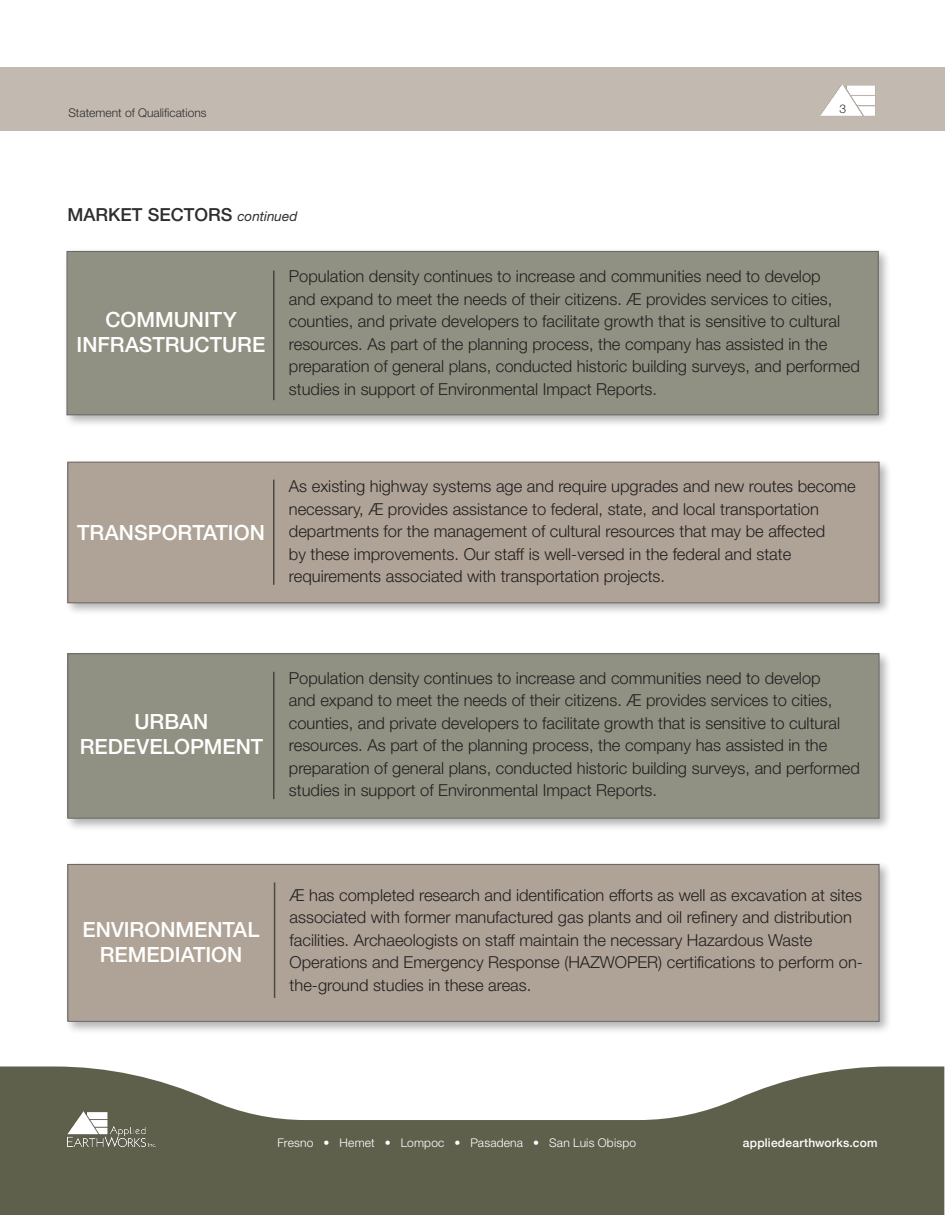
<style>
.page{position:relative;width:945px;height:1215px;background:#fff}
.page>*{position:absolute;margin:0;border:0;box-sizing:border-box;transform-origin:0 0}
.Market_Sectors_Title{font:500 21px/25.2px "Helvetica Neue LT Std";color:#fff;text-align:center}
.Content_Titles_for_E{font:500 18px "Helvetica Neue LT Std";color:#2e2e2e}
.Basic_Font{font:300 16.5px/22.5px "Helvetica Neue LT Std";color:#231f20}
.t1{font:300 12px "Helvetica Neue LT Std";letter-spacing:.015em;color:#fff}
.t2{font:300 12px "Helvetica Neue LT Std";color:#2e2e2e}
.t3{font:500 12px "Helvetica Neue";letter-spacing:.015em;color:#fff}
.s1{font-weight:400;font-style:italic;font-size:13.5px}
</style>
<div class="page">
<div style="left:63px;top:248px;width:828px;height:180px;background:#231f20;opacity:.5"></div>
<div style="left:67px;top:251px;width:811px;height:164px;background:#919183"></div>
<div style="left:64px;top:458px;width:828px;height:158px;background:#231f20;opacity:.5"></div>
<div style="left:68px;top:462px;width:811px;height:141px;background:#aea396"></div>
<div style="left:64px;top:650px;width:828px;height:181px;background:#231f20;opacity:.5"></div>
<div style="left:68px;top:654px;width:811px;height:164px;background:#919183"></div>
<hr style="left:273px;top:271px;width:1px;height:129px;background:#231f20">
<hr style="left:273px;top:480px;width:1px;height:105px;background:#231f20">
<hr style="left:273px;top:672px;width:1px;height:127px;background:#231f20">
<div style="left:64px;top:861px;width:828px;height:173px;background:#231f20;opacity:.5"></div>
<div style="left:68px;top:864px;width:811px;height:157px;background:#aea396"></div>
<hr style="left:274px;top:882px;width:1px;height:116px;background:#231f20">
<div style="left:0;top:68px;width:944px;height:63px;background:#c2b9b0"></div>
<svg style="left:0;top:1066px;width:944px;height:149px;fill:#5f604b"></svg>
<img style="left:68px;top:1111px;width:87px;height:36px">
<img style="left:821px;top:84px;width:54px;height:32px">
<p class="t2" style="left:68px;top:105px;width:140px">Statement of Qualifications</p>
<p class="t2" style="left:840px;top:101px;width:8px">3</p>
<p class="Content_Titles_for_E" style="left:68px;top:204px;width:231px">MARKET SECTORS <span class="s1">continued</span></p>
<p class="Market_Sectors_Title" style="left:77px;top:306px;width:190px">COMMUNITY<br>INFRASTRUCTURE</p>
<p class="Basic_Font" style="left:289px;top:265px;width:572px">Population density continues to increase and communities need to develop<br>and expand to meet the needs of their citizens. Æ provides services to cities, counties, and private developers to facilitate growth that is sensitive to cultural resources. As part of the planning process, the company has assisted in the preparation of general plans, conducted historic building surveys, and performed studies in support of Environmental Impact Reports.</p>
<p class="Market_Sectors_Title" style="left:77px;top:520px;width:189px">TRANSPORTATION</p>
<p class="Basic_Font" style="left:289px;top:475px;width:568px">As existing highway systems age and require upgrades and new routes become necessary, Æ provides assistance to federal, state, and local transportation departments for the management of cultural resources that may be affected<br>by these improvements. Our staff is well-versed in the federal and state requirements associated with transportation projects.</p>
<p class="Market_Sectors_Title" style="left:80px;top:709px;width:185px">URBAN<br>REDEVELOPMENT</p>
<p class="Basic_Font" style="left:289px;top:666px;width:572px">Population density continues to increase and communities need to develop<br>and expand to meet the needs of their citizens. Æ provides services to cities, counties, and private developers to facilitate growth that is sensitive to cultural resources. As part of the planning process, the company has assisted in the preparation of general plans, conducted historic building surveys, and performed studies in support of Environmental Impact Reports.</p>
<p class="Market_Sectors_Title" style="left:83px;top:917px;width:178px">ENVIRONMENTAL<br>REMEDIATION</p>
<p class="Basic_Font" style="left:290px;top:883px;width:575px">Æ has completed research and identification efforts as well as excavation at sites associated with former manufactured gas plants and oil refinery and distribution facilities. Archaeologists on staff maintain the necessary Hazardous Waste Operations and Emergency Response (HAZWOPER) certifications to perform on&shy;the-ground studies in these areas.</p>
<p class="t1" style="left:278px;top:1135px;width:360px">Fresno • Hemet • Lompoc • Pasadena • San Luis Obispo</p>
<p class="t3" style="left:743px;top:1133px;width:136px">appliedearthworks.com</p>
</div>
